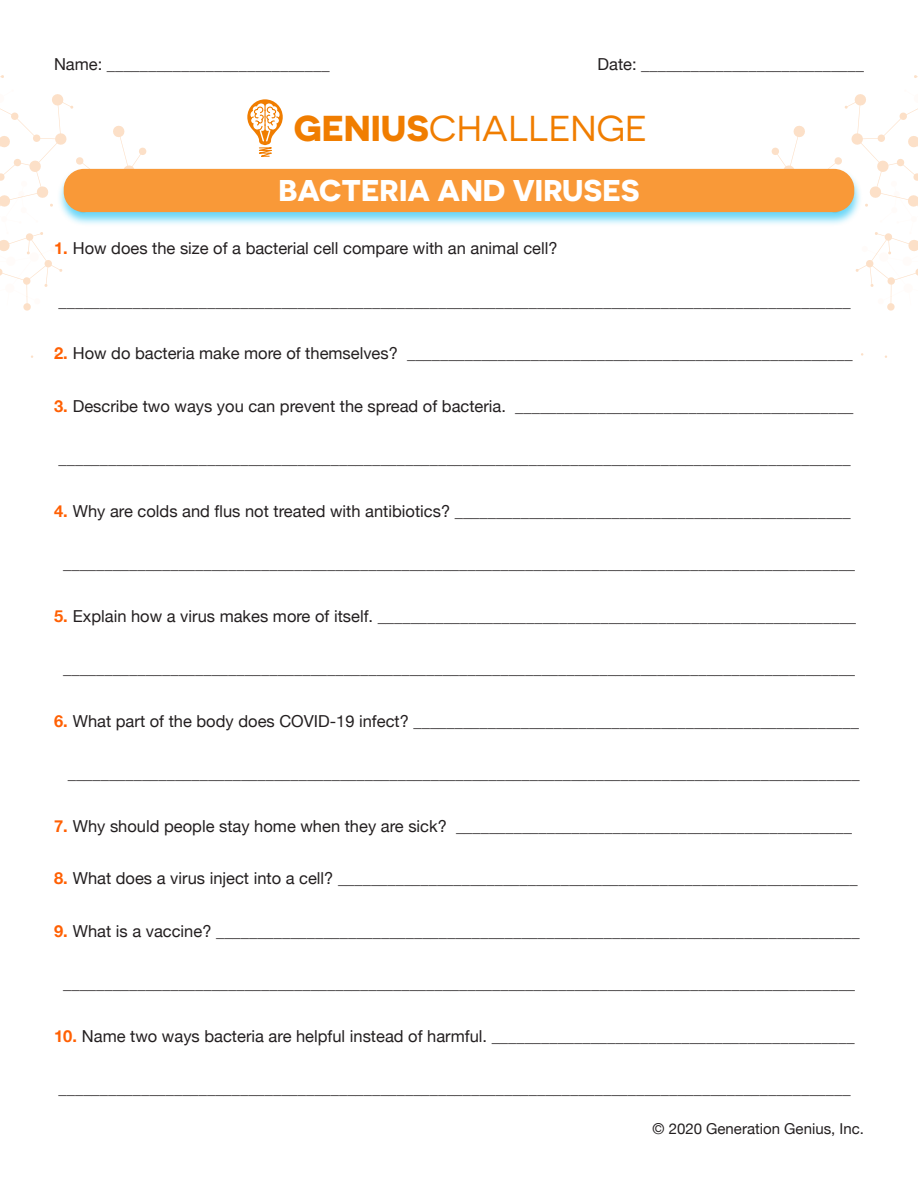
<style>
.page{position:relative;width:918px;height:1188px;background:#fff}
.page>*{position:absolute;margin:0;border:0;box-sizing:border-box;transform-origin:0 0}
.t1{font:36px "Novecentosanswide";color:#f07d00}
.t2{font:700 30px "Novecentosanswide";color:#fff}
.t3{font:16.5px "Helvetica Neue";color:#231f20}
.t4{font:15px "Helvetica Neue";color:#231f20}
.s1{font-weight:700}
.s2{font-weight:700;color:#ff6003}
</style>
<div class="page">
<svg style="left:771px;top:75px;width:147px;height:236px"></svg>
<svg style="left:0;top:75px;width:147px;height:236px"></svg>
<div style="left:57px;top:168px;width:805px;height:59px;background:#09bcf3;opacity:.6"></div>
<div style="left:64px;top:169px;width:790px;height:43px;background:#f99938;border-radius:20px"></div>
<svg style="left:247px;top:99px;width:36px;height:58px"></svg>
<p class="t3" style="left:54px;top:52px;width:277px">Name: ___________________________</p>
<p class="t3" style="left:598px;top:52px;width:268px">Date: ___________________________</p>
<p class="t1" style="left:294px;top:107px;width:355px"><span class="s1">GENIUS</span>CHALLENGE</p>
<p class="t2" style="left:278px;top:172px;width:363px">BACTERIA AND VIRUSES</p>
<p class="t3" style="left:54px;top:236px;width:505px"><span class="s2">1.</span> How does the size of a bacterial cell compare with an animal cell?</p>
<p class="t3" style="left:59px;top:289px;width:793px">________________________________________________________________________________________________</p>
<p class="t3" style="left:54px;top:341px;width:800px"><span class="s2">2.</span> How do bacteria make more of themselves? ______________________________________________________</p>
<p class="t3" style="left:54px;top:394px;width:801px"><span class="s2">3.</span> Describe two ways you can prevent the spread of bacteria. _________________________________________</p>
<p class="t3" style="left:59px;top:446px;width:793px">________________________________________________________________________________________________</p>
<p class="t3" style="left:54px;top:499px;width:798px"><span class="s2">4.</span> Why are colds and flus not treated with antibiotics? ________________________________________________</p>
<p class="t3" style="left:63px;top:551px;width:793px">________________________________________________________________________________________________</p>
<p class="t3" style="left:54px;top:604px;width:804px"><span class="s2">5.</span> Explain how a virus makes more of itself. __________________________________________________________</p>
<p class="t3" style="left:63px;top:656px;width:793px">________________________________________________________________________________________________</p>
<p class="t3" style="left:54px;top:709px;width:807px"><span class="s2">6.</span> What part of the body does COVID-19 infect? ______________________________________________________</p>
<p class="t3" style="left:68px;top:761px;width:794px">________________________________________________________________________________________________</p>
<p class="t3" style="left:54px;top:814px;width:800px"><span class="s2">7.</span> Why should people stay home when they are sick? ________________________________________________</p>
<p class="t3" style="left:54px;top:866px;width:805px"><span class="s2">8.</span> What does a virus inject into a cell? _______________________________________________________________</p>
<p class="t3" style="left:54px;top:919px;width:807px"><span class="s2">9.</span> What is a vaccine? ______________________________________________________________________________</p>
<p class="t3" style="left:63px;top:971px;width:793px">________________________________________________________________________________________________</p>
<p class="t3" style="left:54px;top:1024px;width:802px"><span class="s2">10.</span> Name two ways bacteria are helpful instead of harmful. ____________________________________________</p>
<p class="t3" style="left:59px;top:1076px;width:793px">________________________________________________________________________________________________</p>
<p class="t4" style="left:653px;top:1118px;width:213px">© 2020 Generation Genius, Inc.</p>
</div>
